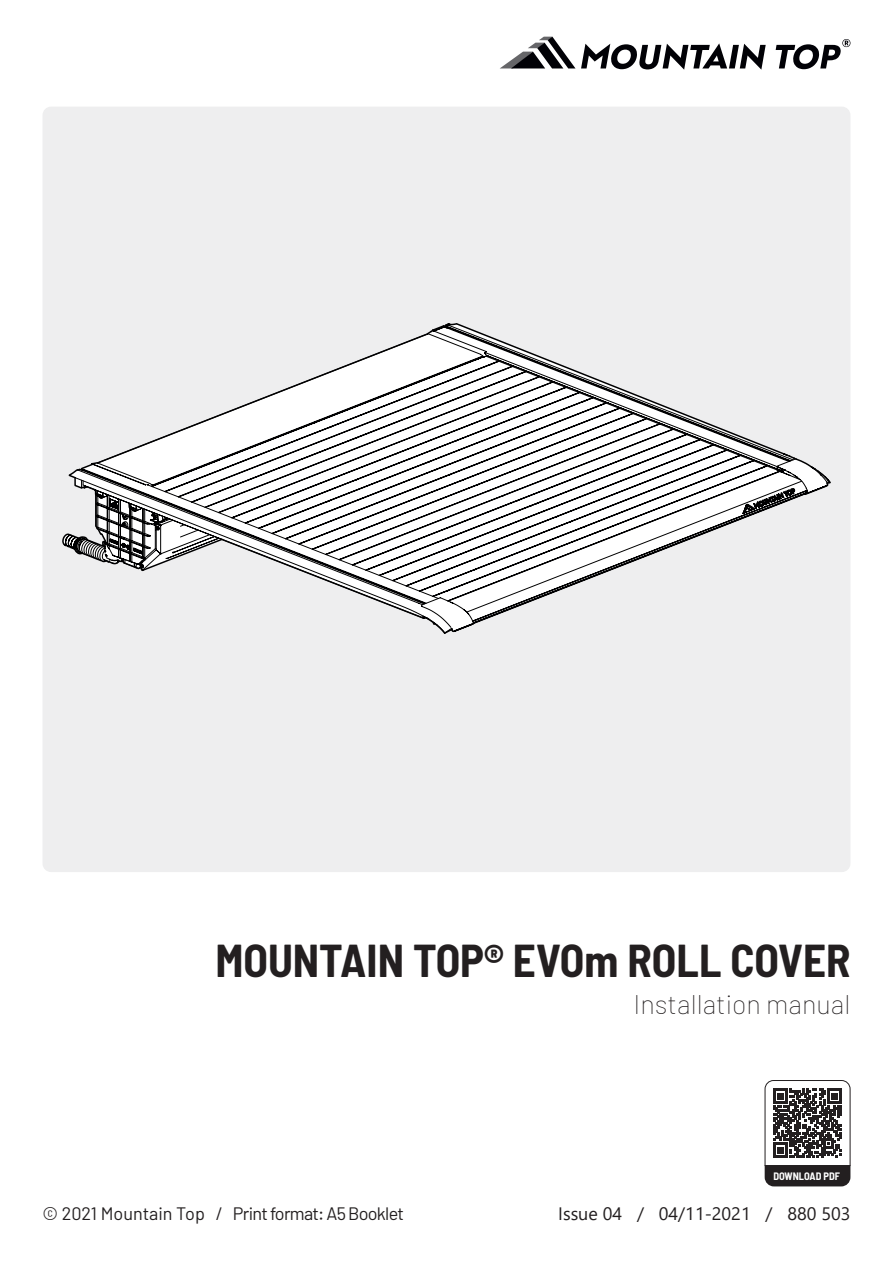
<style>
.page{position:relative;width:893px;height:1263px;background:#fff}
.page>*{position:absolute;margin:0;border:0;box-sizing:border-box;transform-origin:0 0}
.t1{font:700 semi-condensed 45px "Barlow";color:#231f20}
.t2{font:100 27px "Barlow";color:#231f20}
.t3{font:18px "Barlow";letter-spacing:-.04em;color:#231f20}
.t4{font:18px "Segoe UI";color:#231f20}
.t5{font:700 semi-condensed 10.5px "Barlow";color:#fff}
</style>
<div class="page">
<svg style="left:764px;top:1080px;width:87px;height:107px"></svg>
<div style="left:43px;top:107px;width:807px;height:765px;background:#eeeeef;border-radius:9px"></div>
<svg style="left:62px;top:323px;width:769px;height:311px"></svg>
<svg style="left:433px;top:478px;width:369px;height:146px"></svg>
<svg style="left:448px;top:471px;width:360px;height:150px"></svg>
<svg style="left:776px;top:39px;width:74px;height:30px"></svg>
<svg style="left:581px;top:43px;width:185px;height:27px"></svg>
<svg style="left:500px;top:37px;width:75px;height:31px"></svg>
<h1 class="t1" style="left:215px;top:933px;width:637px">MOUNTAIN TOP® EVOm ROLL COVER</h1>
<h2 class="t2" style="left:633px;top:987px;width:218px">Installation manual</h2>
<p class="t5" style="left:773px;top:1169px;width:68px">DOWNLOAD PDF</p>
<p class="t3" style="left:43px;top:1203px;width:363px">© 2021 Mountain Top / Print format: A5 Booklet</p>
<p class="t4" style="left:558px;top:1197px;width:294px">Issue 04 / 04/11-2021 / 880 503</p>
</div>
